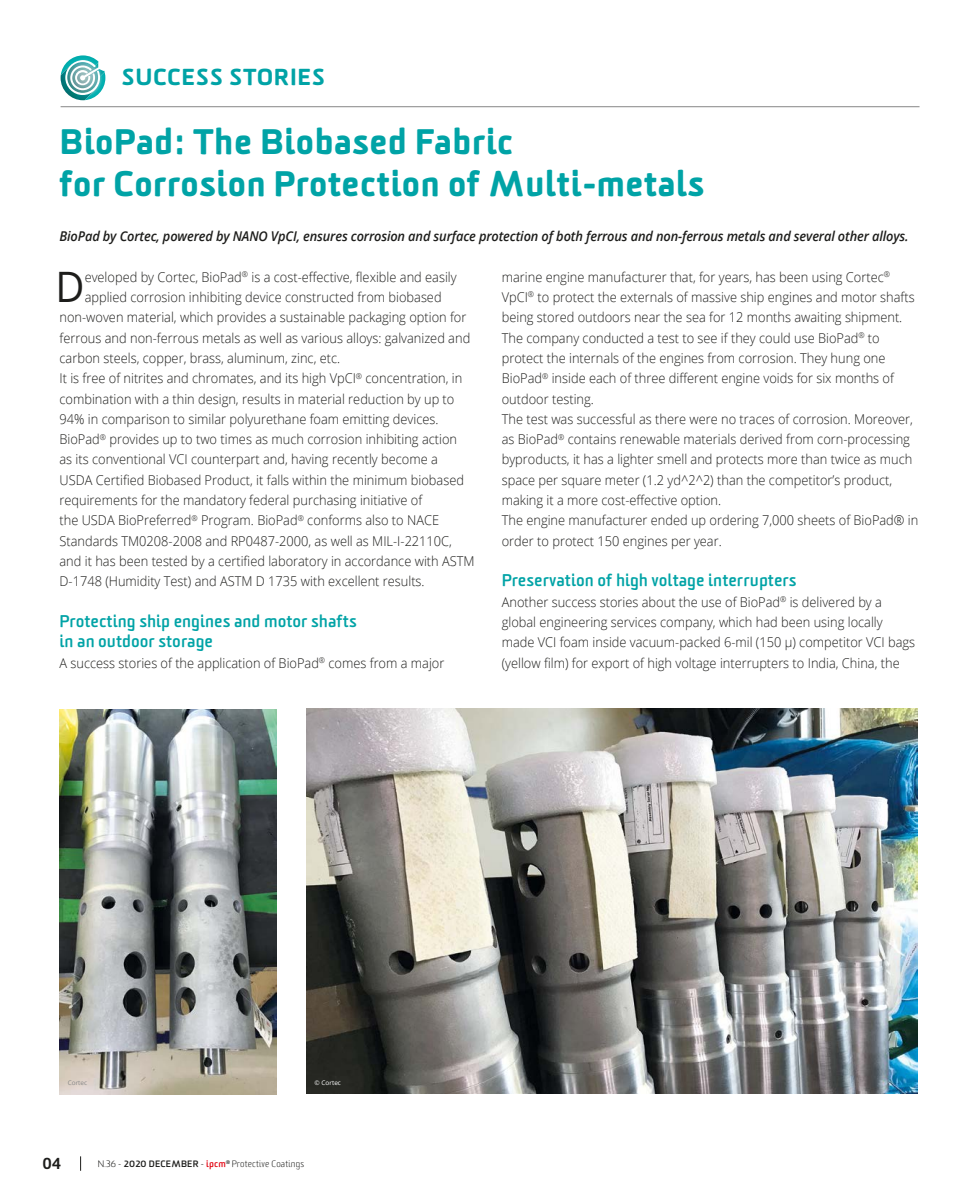
<style>
.page{position:relative;width:978px;height:1191px;background:#fff}
.page>*{position:absolute;margin:0;border:0;box-sizing:border-box;transform-origin:0 0}
.t1{font:42px "Open Sans";color:#1d1d1b;scale:.95 1}
.t2{font:900 34.5px/42px "Sommet Rounded";color:#00a3a6}
.t3{font:900 22.5px "Sommet Rounded";letter-spacing:.025em;color:#00a3a6}
.t4{font:700 16.5px/20.2px "Sommet Rounded";color:#00a3a6}
.t5{font:500 15px "Neo Sans W1 G";color:#1d1d1b}
.t6{font:300 13.5px/20.2px "Open Sans";color:#1d1d1b;scale:.95 1}
.t7{font:italic 600 13.5px "Open Sans";letter-spacing:-.01em;color:#1d1d1b;scale:.95 1}
.t8{font:300 9px "Sommet Rounded";letter-spacing:.02em;color:#1d1d1b}
.t9{font:6.3px "Open Sans";color:#fff}
.t10{font:6.3px "Open Sans";color:#878787}
.s1{font-weight:700}
.s2{font-weight:700;color:#e30613}
</style>
<div class="page">
<svg style="left:80px;top:1156px;width:1px;height:14px"></svg>
<svg style="left:61px;top:55px;width:45px;height:45px"></svg>
<hr style="left:61px;top:106px;width:858px;height:1px;background:#949494">
<img style="left:60px;top:709px;width:216px;height:385px">
<img style="left:306px;top:708px;width:611px;height:385px">
<h3 class="t3" style="left:122px;top:62px;width:205px">SUCCESS STORIES</h3>
<h2 class="t2" style="left:60px;top:121px;width:646px">BioPad: The Biobased Fabric<br>for Corrosion Protection of Multi-metals</h2>
<p class="t7" style="left:60px;top:227px;width:895px">BioPad by Cortec, powered by NANO VpCI, ensures corrosion and surface protection of both ferrous and non-ferrous metals and several other alloys.</p>
<p class="t6" style="left:502px;top:266px;width:440px">marine engine manufacturer that, for years, has been using Cortec<sup>® </sup>VpCI<sup>®</sup> to protect the externals of massive ship engines and motor shafts being stored outdoors near the sea for 12 months awaiting shipment.<br>The company conducted a test to see if they could use BioPad<sup>®</sup> to protect the internals of the engines from corrosion. They hung one BioPad<sup>®</sup> inside each of three different engine voids for six months of outdoor testing.<br>The test was successful as there were no traces of corrosion. Moreover, as BioPad<sup>®</sup> contains renewable materials derived from corn-processing byproducts, it has a lighter smell and protects more than twice as much space per square meter (1.2 yd^2^2) than the competitor’s product, making it a more cost-effective option.<br>The engine manufacturer ended up ordering 7,000 sheets of BioPad® in order to protect 150 engines per year.</p>
<p class="t4" style="left:502px;top:571px;width:296px">Preservation of high voltage interrupters</p>
<p class="t6" style="left:502px;top:591px;width:437px">Another success stories about the use of BioPad<sup>®</sup> is delivered by a global engineering services company, which had been using locally made VCI foam inside vacuum-packed 6-mil (150 µ) competitor VCI bags (yellow film) for export of high voltage interrupters to India, China, the</p>
<h1 class="t1" style="left:56px;top:258px;width:32px">D</h1>
<p class="t6" style="left:85px;top:266px;width:393px">eveloped by Cortec, BioPad<sup>®</sup> is a cost-effective, flexible and easily</p>
<p class="t6" style="left:85px;top:286px;width:377px">applied corrosion inhibiting device constructed from biobased</p>
<p class="t6" style="left:60px;top:307px;width:430px">non-woven material, which provides a sustainable packaging option for</p>
<p class="t6" style="left:60px;top:327px;width:434px">ferrous and non-ferrous metals as well as various alloys: galvanized and</p>
<p class="t6" style="left:60px;top:347px;width:297px">carbon steels, copper, brass, aluminum, zinc, etc.</p>
<p class="t6" style="left:60px;top:368px;width:425px">It is free of nitrites and chromates, and its high VpCI<sup>®</sup> concentration, in</p>
<p class="t6" style="left:60px;top:388px;width:417px">combination with a thin design, results in material reduction by up to</p>
<p class="t6" style="left:60px;top:408px;width:400px">94% in comparison to similar polyurethane foam emitting devices.</p>
<p class="t6" style="left:60px;top:429px;width:420px">BioPad<sup>®</sup> provides up to two times as much corrosion inhibiting action</p>
<p class="t6" style="left:60px;top:449px;width:400px">as its conventional VCI counterpart and, having recently become a</p>
<p class="t6" style="left:60px;top:469px;width:427px">USDA Certified Biobased Product, it falls within the minimum biobased</p>
<p class="t6" style="left:60px;top:490px;width:383px">requirements for the mandatory federal purchasing initiative of</p>
<p class="t6" style="left:60px;top:510px;width:401px">the USDA BioPreferred<sup>®</sup> Program. BioPad<sup>®</sup> conforms also to NACE</p>
<p class="t6" style="left:60px;top:530px;width:415px">Standards TM0208-2008 and RP0487-2000, as well as MIL-I-22110C,</p>
<p class="t6" style="left:60px;top:550px;width:438px">and it has been tested by a certified laboratory in accordance with ASTM</p>
<p class="t6" style="left:60px;top:571px;width:386px">D-1748 (Humidity Test) and ASTM D 1735 with excellent results.</p>
<p class="t4" style="left:60px;top:611px;width:299px">Protecting ship engines and motor shafts in an outdoor storage</p>
<p class="t6" style="left:60px;top:652px;width:407px">A success stories of the application of BioPad<sup>®</sup> comes from a major</p>
<p class="t10" style="left:68px;top:1078px;width:21px">Cortec</p>
<p class="t9" style="left:315px;top:1078px;width:28px">© Cortec</p>
<p class="t5" style="left:43px;top:1154px;width:20px">04</p>
<p class="t8" style="left:98px;top:1157px;width:208px">N.36 - <span class="s1">2020 DECEMBER</span> - <span class="s2">ipcm</span><sup>®</sup> Protective Coatings</p>
</div>
